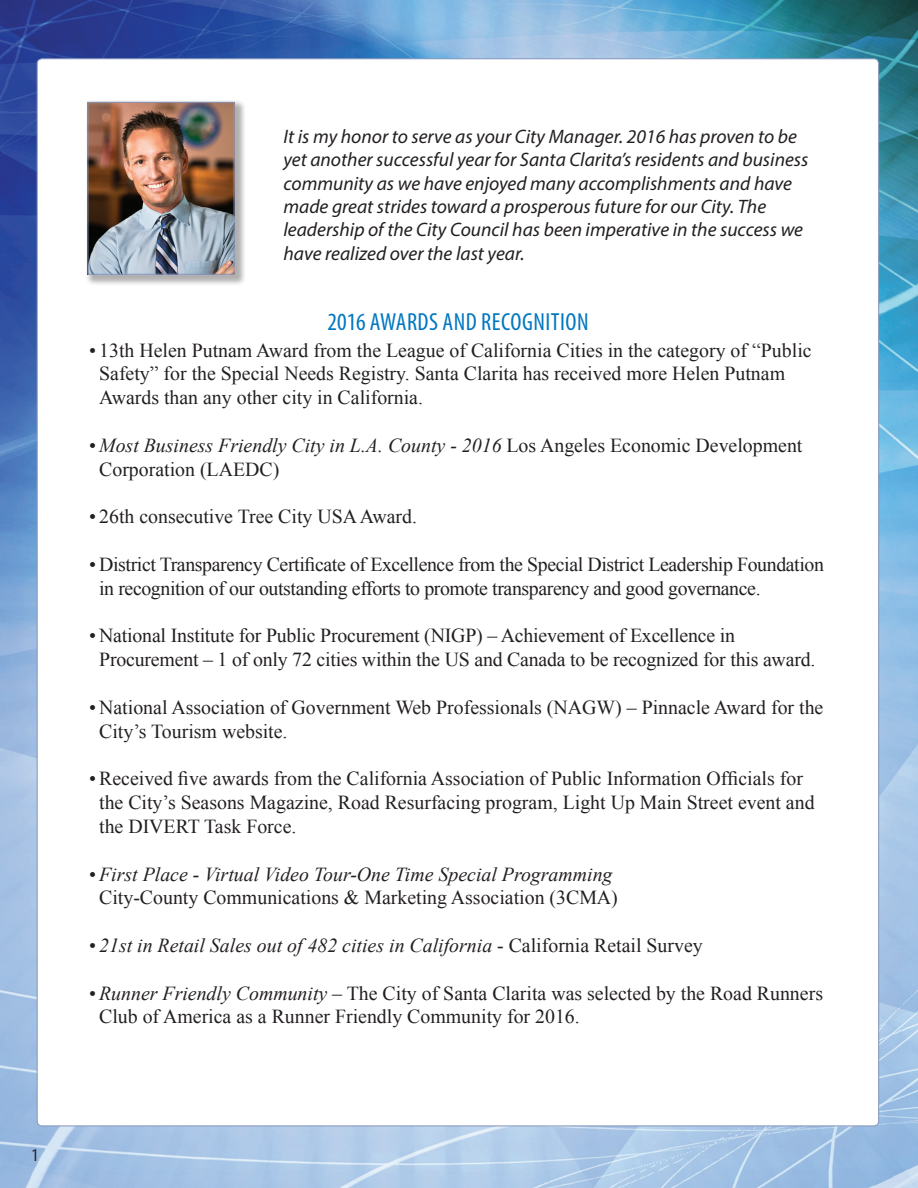
<style>
.page{position:relative;width:918px;height:1188px;background:#fff}
.page>*{position:absolute;margin:0;border:0;box-sizing:border-box;transform-origin:0 0}
.t1{font:condensed 24.75px "Myriad Pro";letter-spacing:.02em;color:#0077c0}
.t2{font:19.8px/23.9px "Times New Roman";color:#231f20}
.t3{font:19.8px/23.9px "Times New Roman";letter-spacing:-.02em;color:#231f20}
.t4{font:italic 19.8px "Times New Roman";color:#231f20}
.t5{font:italic 19.5px/23.4px "Myriad Pro";color:#231f20}
.t6{font:condensed 18px "Myriad Pro";color:#231f20}
.s1{font-style:italic}
.s2{font-style:normal}
</style>
<div class="page">
<img style="left:0;top:0;width:918px;height:1188px">
<div style="left:37px;top:59px;width:842px;height:1067px;background:#fff;border-radius:5px"></div>
<div style="left:85px;top:99px;width:161px;height:188px;background:#231f20;opacity:.36"></div>
<img style="left:90px;top:104px;width:142px;height:169px">
<div style="left:88px;top:102px;width:146px;height:173px;border:1px solid #8495bc"></div>
<p class="t6" style="left:32px;top:1144px;width:8px">1</p>
<p class="t5" style="left:283px;top:124px;width:527px">It is my honor to serve as your City Manager. 2016 has proven to be yet another successful year for Santa Clarita’s residents and business community as we have enjoyed many accomplishments and have made great strides toward a prosperous future for our City. The leadership of the City Council has been imperative in the success we have realized over the last year.</p>
<p class="t1" style="left:328px;top:307px;width:263px">2016 AWARDS AND RECOGNITION</p>
<p class="t2" style="left:99px;top:338px;width:714px;text-indent:-10px">• 13th Helen Putnam Award from the League of California Cities in the category of “Public<br>Safety” for the Special Needs Registry. Santa Clarita has received more Helen Putnam<br>Awards than any other city in California.</p>
<p class="t2" style="left:99px;top:433px;width:705px;text-indent:-10px">• <span class="s1">Most Business Friendly City in L.A. County - 2016</span> Los Angeles Economic Development<br>Corporation (LAEDC)</p>
<p class="t2" style="left:89px;top:505px;width:329px">• 26th consecutive Tree City USA Award.</p>
<p class="t3" style="left:99px;top:552px;width:726px;text-indent:-10px">• District Transparency Certificate of Excellence from the Special District Leadership Foundation in recognition of our outstanding efforts to promote transparency and good governance.</p>
<p class="t2" style="left:99px;top:624px;width:718px;text-indent:-10px">• National Institute for Public Procurement (NIGP) – Achievement of Excellence in<br>Procurement – 1 of only 72 cities within the US and Canada to be recognized for this award.</p>
<p class="t2" style="left:99px;top:695px;width:726px;text-indent:-10px">• National Association of Government Web Professionals (NAGW) – Pinnacle Award for the<br>City’s Tourism website.</p>
<p class="t2" style="left:99px;top:766px;width:717px;text-indent:-10px">• Received five awards from the California Association of Public Information Officials for the City’s Seasons Magazine, Road Resurfacing program, Light Up Main Street event and the DIVERT Task Force.</p>
<p class="t2" style="left:89px;top:862px;width:530px;text-align:center">•<span class="s1">First Place - Virtual Video Tour-One Time Special Programming<br></span>City-County Communications &amp; Marketing Association (3CMA)</p>
<p class="t4" style="left:89px;top:932px;width:615px"><span class="s2">•</span> 21st in Retail Sales out of 482 cities in California <span class="s2">- California Retail Survey</span></p>
<p class="t2" style="left:99px;top:981px;width:725px;text-indent:-10px">•<span class="s1">Runner Friendly Community</span> – The City of Santa Clarita was selected by the Road Runners<br>Club of America as a Runner Friendly Community for 2016.</p>
</div>
